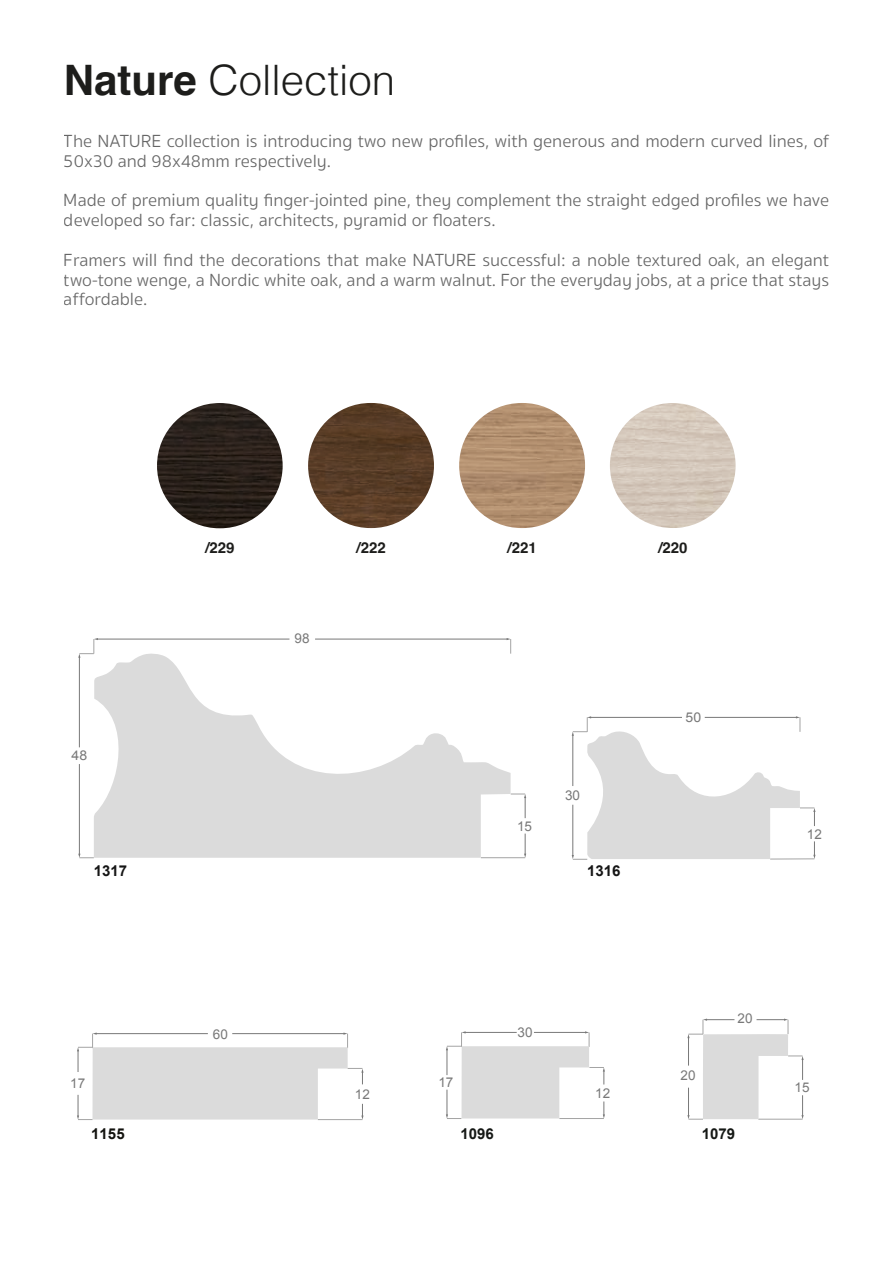
<style>
.page{position:relative;width:893px;height:1263px;background:#fff}
.page>*{position:absolute;margin:0;border:0;box-sizing:border-box;transform-origin:0 0}
.t1{font:300 42px "Helvetica";color:#1d1d1b}
.t2{font:300 18px/19.8px "Sukhumvit Set";color:#000}
.t3{font:700 15px "Helvetica";color:#1d1d1b}
.t4{font:700 15px "Arial";color:#151515}
.t5{font:700 15px "Arial";color:#151815}
.t6{font:700 15px "Arial";color:#12120e}
.t7{font:13.5px "Arial";color:#787878}
.t8{font:13.5px "Arial";color:#787878;scale:1.04 1}
.t9{font:13.35px "Arial";color:#787878}
.s1{font-weight:700}
</style>
<div class="page">
<hr style="left:481px;top:857px;width:44px;height:1px;background:#a4a4a4">
<svg style="left:511px;top:794px;width:15px;height:24px"></svg>
<svg style="left:524px;top:833px;width:2px;height:25px"></svg>
<svg style="left:94px;top:653px;width:417px;height:205px;fill:#dbdbdb"></svg>
<hr style="left:79px;top:657px;width:1px;height:90px;background:#787878">
<hr style="left:79px;top:764px;width:1px;height:90px;background:#787878">
<svg style="left:78px;top:854px;width:16px;height:4px"></svg>
<hr style="left:315px;top:639px;width:192px;height:1px;background:#787878">
<svg style="left:507px;top:638px;width:4px;height:16px"></svg>
<hr style="left:97px;top:639px;width:192px;height:1px;background:#787878">
<svg style="left:78px;top:638px;width:20px;height:20px"></svg>
<svg style="left:572px;top:716px;width:243px;height:144px"></svg>
<svg style="left:687px;top:1018px;width:117px;height:102px"></svg>
<svg style="left:77px;top:1032px;width:287px;height:88px"></svg>
<svg style="left:446px;top:1031px;width:159px;height:88px"></svg>
<img style="left:610px;top:403px;width:126px;height:125px;border-radius:62px">
<img style="left:459px;top:403px;width:126px;height:125px">
<img style="left:308px;top:403px;width:126px;height:125px">
<img style="left:157px;top:403px;width:126px;height:125px;border-radius:63px">
<h1 class="t1" style="left:64px;top:45px;width:333px"><span class="s1">Nature</span> Collection</h1>
<p class="t2" style="left:64px;top:132px;width:767px">The NATURE collection is introducing two new profiles, with generous and modern curved lines, of<br>50x30 and 98x48mm respectively.</p>
<p class="t2" style="left:64px;top:191px;width:767px">Made of premium quality finger-jointed pine, they complement the straight edged profiles we have developed so far: classic, architects, pyramid or floaters.</p>
<p class="t2" style="left:64px;top:250px;width:767px;text-align:justify">Framers will find the decorations that make NATURE successful: a noble textured oak, an elegant two-tone wenge, a Nordic white oak, and a warm walnut. For the everyday jobs, at a price that stays affordable.</p>
<p class="t3" style="left:205px;top:539px;width:31px">/229</p>
<p class="t3" style="left:356px;top:539px;width:31px">/222</p>
<p class="t3" style="left:508px;top:539px;width:31px">/221</p>
<p class="t3" style="left:658px;top:539px;width:31px">/220</p>
<p class="t7" style="left:295px;top:629px;width:17px">98</p>
<p class="t8" style="left:686px;top:708px;width:17px">50</p>
<p class="t8" style="left:72px;top:747px;width:17px">48</p>
<p class="t7" style="left:565px;top:786px;width:17px">30</p>
<p class="t7" style="left:517px;top:817px;width:17px">15</p>
<p class="t7" style="left:807px;top:825px;width:17px">12</p>
<p class="t4" style="left:94px;top:861px;width:35px">1317</p>
<p class="t4" style="left:587px;top:861px;width:35px">1316</p>
<p class="t7" style="left:738px;top:1010px;width:17px">20</p>
<p class="t7" style="left:213px;top:1026px;width:17px">60</p>
<p class="t7" style="left:518px;top:1023px;width:17px">30</p>
<p class="t7" style="left:70px;top:1075px;width:17px">17</p>
<p class="t7" style="left:438px;top:1074px;width:17px">17</p>
<p class="t9" style="left:355px;top:1085px;width:17px">12</p>
<p class="t7" style="left:595px;top:1084px;width:17px">12</p>
<p class="t7" style="left:680px;top:1066px;width:17px">20</p>
<p class="t9" style="left:794px;top:1079px;width:17px">15</p>
<p class="t6" style="left:91px;top:1124px;width:35px">1155</p>
<p class="t5" style="left:460px;top:1124px;width:35px">1096</p>
<p class="t5" style="left:702px;top:1124px;width:35px">1079</p>
</div>
